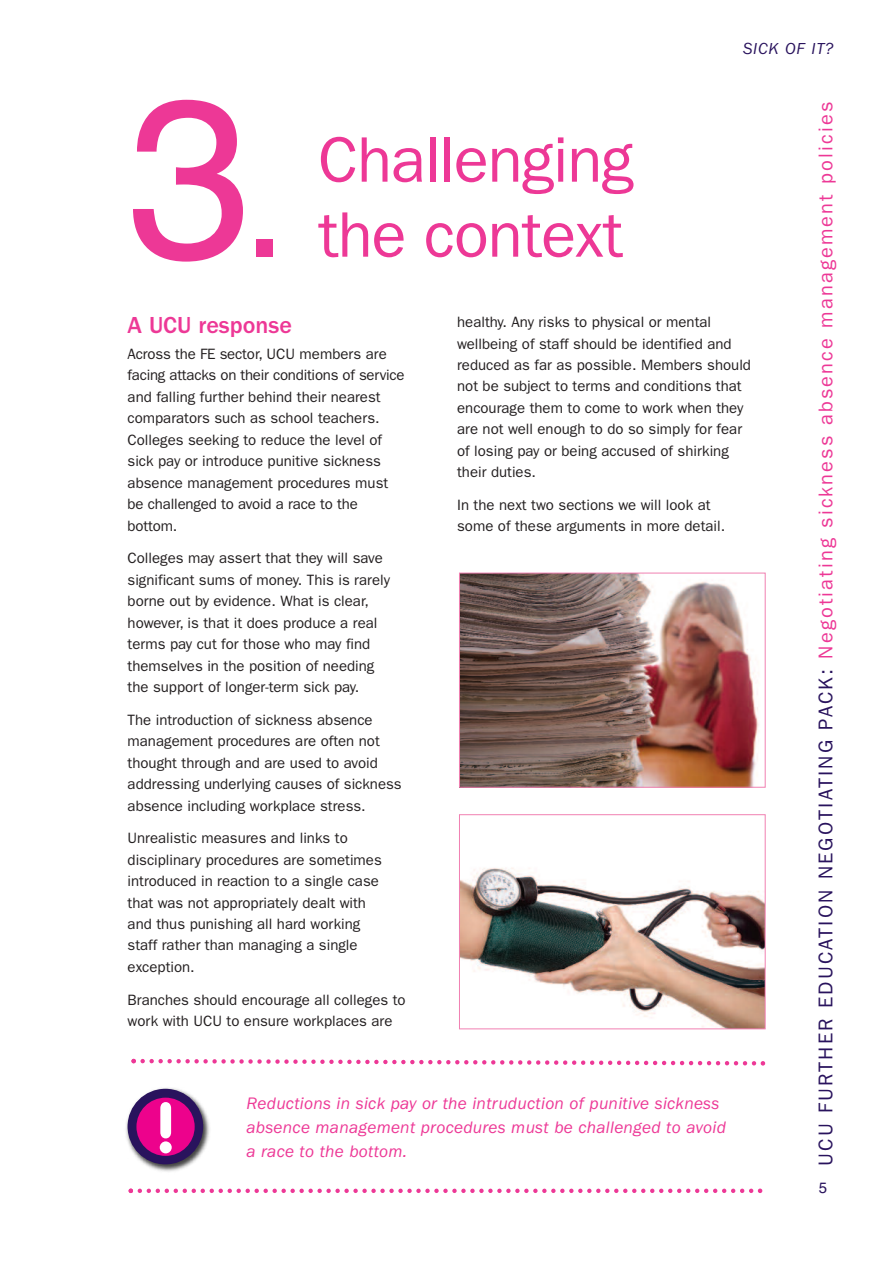
<style>
.page{position:relative;width:893px;height:1263px;background:#fff}
.page>*{position:absolute;margin:0;border:0;box-sizing:border-box;transform-origin:0 0}
.t1{font:225px "Helvetica";color:#ed3896}
.t2{font:900 69px "VAG Rounded";color:#fff}
.t3{font:64.5px "Franklin Gothic";letter-spacing:-.015em;color:#ed3896}
.t4{font:500 24px "Franklin Gothic";color:#ed3896}
.t5{font:20.1px "Franklin Gothic";letter-spacing:.11em;color:#ed3896}
.t6{font:italic 17.25px/24px "Franklin Gothic";letter-spacing:.015em;color:#ed3896}
.t7{font:italic 16.5px "Franklin Gothic";letter-spacing:.05em;color:#29135d}
.t8{font:15px/21.5px "Franklin Gothic";color:#231f20}
.t9{font:15px "Helvetica";color:#29135d}
.s1{font-size:166.5px}
.s2{color:#29135d}
</style>
<div class="page">
<img style="left:126px;top:1088px;width:84px;height:84px">
<div style="left:128px;top:1089px;width:75px;height:75px;background:#29135d;border-radius:50%"></div>
<div style="left:136px;top:1098px;width:59px;height:58px;background:#ed028c;border-radius:50%"></div>
<svg style="left:129px;top:1188px;width:633px;height:5px"></svg>
<svg style="left:131px;top:1058px;width:634px;height:8px"></svg>
<img style="left:461px;top:575px;width:298px;height:210px">
<div style="left:459px;top:573px;width:306px;height:214px;border:1px solid #f181b2"></div>
<img style="left:461px;top:868px;width:302px;height:159px">
<div style="left:459px;top:814px;width:306px;height:215px;border:1px solid #f181b2"></div>
<p class="t7" style="left:743px;top:43px;width:92px">SICK OF IT?</p>
<h1 class="t1" style="left:128px;top:48px;width:162px">3<span class="s1">.</span></h1>
<h3 class="t3" style="left:318px;top:137px;width:317px">Challenging</h3>
<h3 class="t3" style="left:318px;top:212px;width:307px">the context</h3>
<h3 class="t4" style="left:128px;top:317px;width:166px">A UCU response</h3>
<p class="t8" style="left:128px;top:344px;width:279px">Across the FE sector, UCU members are facing attacks on their conditions of service and falling further behind their nearest comparators such as school teachers.<br>Colleges seeking to reduce the level of sick pay or introduce punitive sickness absence management procedures must be challenged to avoid a race to the bottom.</p>
<p class="t8" style="left:128px;top:549px;width:264px">Colleges may assert that they will save significant sums of money. This is rarely borne out by evidence. What is clear, however, is that it does produce a real terms pay cut for those who may find themselves in the position of needing the support of longer-term sick pay.</p>
<p class="t8" style="left:128px;top:710px;width:276px">The introduction of sickness absence management procedures are often not thought through and are used to avoid addressing underlying causes of sickness absence including workplace stress.</p>
<p class="t8" style="left:128px;top:828px;width:256px">Unrealistic measures and links to disciplinary procedures are sometimes introduced in reaction to a single case that was not appropriately dealt with and thus punishing all hard working staff rather than managing a single exception.</p>
<p class="t8" style="left:128px;top:990px;width:280px">Branches should encourage all colleges to work with UCU to ensure workplaces are</p>
<p class="t8" style="left:457px;top:312px;width:295px">healthy. Any risks to physical or mental wellbeing of staff should be identified and reduced as far as possible. Members should not be subject to terms and conditions that encourage them to come to work when they are not well enough to do so simply for fear of losing pay or being accused of shirking their duties.</p>
<p class="t8" style="left:457px;top:495px;width:270px;line-height:21px">In the next two sections we will look at some of these arguments in more detail.</p>
<h2 class="t2" style="left:157px;top:1099px;width:19px">!</h2>
<p class="t6" style="left:246px;top:1093px;width:481px">Reductions in sick pay or the intruduction of punitive sickness absence management procedures must be challenged to avoid</p>
<p class="t6" style="left:246px;top:1141px;width:162px">a race to the bottom.</p>
<h3 class="t5" style="left:819px;top:1166px;width:1065px;rotate:-90deg"><span class="s2">UCU FURTHER EDUCATION NEGOTIATING PACK:</span> Negotiating sickness absence management policies</h3>
<p class="t9" style="left:819px;top:1179px;width:10px">5</p>
</div>
